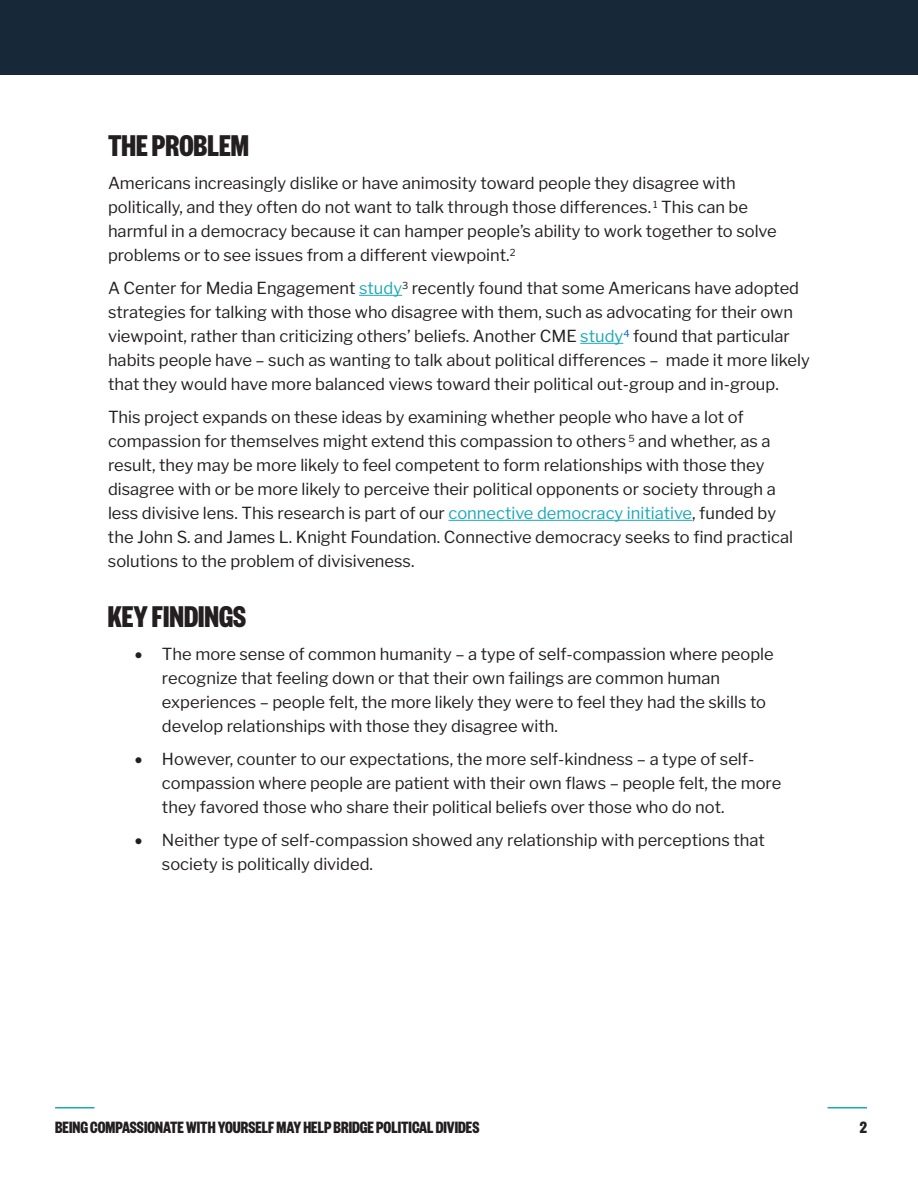
<style>
.page{position:relative;width:918px;height:1188px;background:#fff}
.page>*{position:absolute;margin:0;border:0;box-sizing:border-box;transform-origin:0 0}
.t1{font:700 33px "Founders Grotesk X Cond";color:#231f20}
.t2{font:700 18px "Founders Grotesk X Cond";color:#231f20}
.t3{font:16.5px/24px "Libre Franklin";color:#231f20}
.s1{color:#1da8b6}
</style>
<div class="page">
<hr style="left:55px;top:1107px;width:40px;height:1px;background:#1da8b6">
<hr style="left:828px;top:1107px;width:39px;height:1px;background:#1da8b6">
<div style="left:0;top:0;width:918px;height:75px;background:#172938"></div>
<hr style="left:359px;top:295px;width:43px;height:1px;background:#1da8b6">
<hr style="left:580px;top:343px;width:43px;height:1px;background:#1da8b6">
<hr style="left:448px;top:520px;width:244px;height:1px;background:#1da8b6">
<p class="t1" style="left:108px;top:125px;width:142px">THE PROBLEM</p>
<p class="t3" style="left:108px;top:171px;width:670px">Americans increasingly dislike or have animosity toward people they disagree with politically, and they often do not want to talk through those differences. <sup>1</sup> This can be harmful in a democracy because it can hamper people’s ability to work together to solve problems or to see issues from a different viewpoint.<sup>2</sup></p>
<p class="t3" style="left:108px;top:276px;width:703px">A Center for Media Engagement <span class="s1">study</span><sup>3</sup> recently found that some Americans have adopted strategies for talking with those who disagree with them, such as advocating for their own viewpoint, rather than criticizing others’ beliefs. Another CME <span class="s1">study</span><sup>4</sup> found that particular habits people have – such as wanting to talk about political differences – made it more likely that they would have more balanced views toward their political out-group and in-group.</p>
<p class="t3" style="left:108px;top:405px;width:687px">This project expands on these ideas by examining whether people who have a lot of compassion for themselves might extend this compassion to others <sup>5</sup> and whether, as a result, they may be more likely to feel competent to form relationships with those they disagree with or be more likely to perceive their political opponents or society through a less divisive lens. This research is part of our <span class="s1">connective democracy initiative</span>, funded by the John S. and James L. Knight Foundation. Connective democracy seeks to find practical solutions to the problem of divisiveness.</p>
<p class="t1" style="left:108px;top:596px;width:140px">KEY FINDINGS</p>
<p class="t3" style="left:162px;top:642px;width:613px;text-indent:-27px">• The more sense of common humanity – a type of self-compassion where people recognize that feeling down or that their own failings are common human experiences – people felt, the more likely they were to feel they had the skills to develop relationships with those they disagree with.</p>
<p class="t3" style="left:162px;top:747px;width:621px;text-indent:-27px">• However, counter to our expectations, the more self-kindness – a type of self&shy;compassion where people are patient with their own flaws – people felt, the more they favored those who share their political beliefs over those who do not.</p>
<p class="t3" style="left:162px;top:828px;width:605px;text-indent:-27px">• Neither type of self-compassion showed any relationship with perceptions that society is politically divided.</p>
<p class="t2" style="left:55px;top:1116px;width:426px">BEING COMPASSIONATE WITH YOURSELF MAY HELP BRIDGE POLITICAL DIVIDES</p>
<p class="t2" style="left:860px;top:1116px;width:9px">2</p>
</div>
